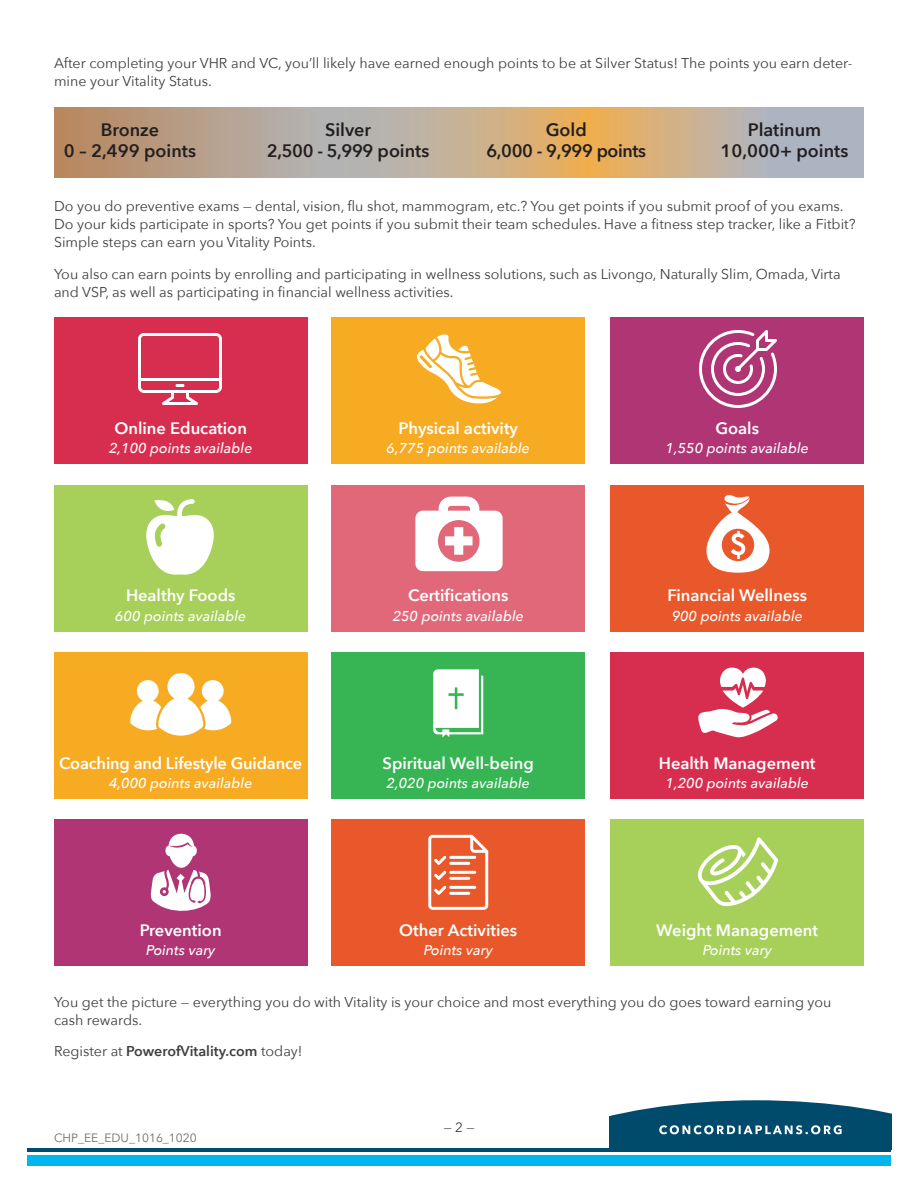
<style>
.page{position:relative;width:918px;height:1188px;background:#fff}
.page>*{position:absolute;margin:0;border:0;box-sizing:border-box;transform-origin:0 0}
.Subhead{font:600 18px "Avenir Next";color:#231f20}
.Subhead-2{font:600 18px "Avenir Next";letter-spacing:-.02em;color:#231f20}
.Points_head{font:600 16.5px "Avenir Next";color:#fff}
.Body{font:14.25px/18px "Avenir Next";color:#3e3e3f}
.Points{font:italic 500 14.25px "Avenir Next";color:#fff}
.Body-2{font:600 14.25px "Avenir Next";color:#3e3e3f}
.Body-3{font:13.5px "Avenir Next";color:#3e3e3f}
.Form_Number{font:12px "Avenir Next";color:#6c6d70}
.s1{font-weight:400}
</style>
<div class="page">
<svg style="left:54px;top:107px;width:810px;height:71px;background:#c1aa91"></svg>
<div style="left:332px;top:485px;width:253px;height:146px;background:#e06879"></div>
<svg style="left:415px;top:497px;width:88px;height:74px"></svg>
<div style="left:610px;top:485px;width:254px;height:146px;background:#e8582b"></div>
<svg style="left:706px;top:495px;width:64px;height:78px"></svg>
<div style="left:610px;top:652px;width:254px;height:147px;background:#d72e4f"></div>
<svg style="left:698px;top:667px;width:80px;height:70px"></svg>
<div style="left:610px;top:820px;width:254px;height:146px;background:#a6d059"></div>
<svg style="left:698px;top:837px;width:80px;height:69px"></svg>
<div style="left:54px;top:318px;width:254px;height:146px;background:#d72e4f"></div>
<svg style="left:138px;top:333px;width:84px;height:72px"></svg>
<div style="left:332px;top:318px;width:253px;height:146px;background:#f7ab23"></div>
<svg style="left:417px;top:334px;width:84px;height:70px"></svg>
<div style="left:610px;top:318px;width:254px;height:146px;background:#af3575"></div>
<svg style="left:699px;top:330px;width:78px;height:78px"></svg>
<div style="left:54px;top:485px;width:254px;height:146px;background:#a6d059"></div>
<svg style="left:146px;top:499px;width:68px;height:76px"></svg>
<div style="left:332px;top:652px;width:253px;height:147px;background:#37b555"></div>
<svg style="left:433px;top:669px;width:50px;height:68px;background:#ddf2e2"></svg>
<div style="left:54px;top:652px;width:254px;height:147px;background:#f7ab23"></div>
<svg style="left:130px;top:673px;width:101px;height:63px"></svg>
<div style="left:27px;top:1155px;width:864px;height:11px;background:#00b6ef"></div>
<hr style="left:27px;top:1148px;width:864px;height:3px;background:#004b6c">
<svg style="left:610px;top:1100px;width:281px;height:48px;background:#266682"></svg>
<div style="left:54px;top:820px;width:254px;height:146px;background:#af3575"></div>
<div style="left:332px;top:820px;width:253px;height:146px;background:#e8582b"></div>
<svg style="left:150px;top:834px;width:61px;height:77px"></svg>
<svg style="left:428px;top:835px;width:60px;height:75px"></svg>
<p class="Body" style="left:54px;top:54px;width:800px">After completing your VHR and VC, you’ll likely have earned enough points to be at Silver Status! The points you earn deter&shy;mine your Vitality Status.</p>
<p class="Subhead" style="left:101px;top:114px;width:60px">Bronze</p>
<p class="Subhead" style="left:64px;top:135px;width:134px">0 – 2,499 points</p>
<p class="Subhead" style="left:325px;top:114px;width:48px">Silver</p>
<p class="Subhead" style="left:267px;top:135px;width:164px">2,500 - 5,999 points</p>
<p class="Subhead" style="left:546px;top:114px;width:43px">Gold</p>
<p class="Subhead-2" style="left:486px;top:135px;width:161px">6,000 - 9,999 points</p>
<p class="Subhead" style="left:748px;top:114px;width:75px">Platinum</p>
<p class="Subhead" style="left:721px;top:135px;width:129px">10,000+ points</p>
<p class="Body" style="left:54px;top:197px;width:803px">Do you do preventive exams — dental, vision, flu shot, mammogram, etc.? You get points if you submit proof of you exams.<br>Do your kids participate in sports? You get points if you submit their team schedules. Have a fitness step tracker, like a Fitbit?<br>Simple steps can earn you Vitality Points.</p>
<p class="Body" style="left:54px;top:264px;width:788px">You also can earn points by enrolling and participating in wellness solutions, such as Livongo, Naturally Slim, Omada, Virta and VSP, as well as participating in financial wellness activities.</p>
<p class="Points_head" style="left:115px;top:414px;width:134px">Online Education</p>
<p class="Points" style="left:109px;top:436px;width:145px">2,100 points available</p>
<p class="Points_head" style="left:398px;top:414px;width:121px">Physical activity</p>
<p class="Points" style="left:387px;top:436px;width:145px">6,775 points available</p>
<p class="Points_head" style="left:715px;top:414px;width:45px">Goals</p>
<p class="Points" style="left:666px;top:436px;width:145px">1,550 points available</p>
<p class="Points_head" style="left:126px;top:581px;width:111px">Healthy Foods</p>
<p class="Points" style="left:115px;top:604px;width:133px">600 points available</p>
<p class="Points_head" style="left:408px;top:581px;width:102px">Certifications</p>
<p class="Points" style="left:393px;top:604px;width:133px">250 points available</p>
<p class="Points_head" style="left:667px;top:581px;width:141px">Financial Wellness</p>
<p class="Points" style="left:672px;top:604px;width:133px">900 points available</p>
<p class="Points_head" style="left:59px;top:749px;width:245px">Coaching and Lifestyle Guidance</p>
<p class="Points" style="left:109px;top:771px;width:145px">4,000 points available</p>
<p class="Points_head" style="left:383px;top:749px;width:153px">Spiritual Well-being</p>
<p class="Points" style="left:387px;top:771px;width:145px">2,020 points available</p>
<p class="Points_head" style="left:659px;top:749px;width:158px">Health Management</p>
<p class="Points" style="left:666px;top:771px;width:145px">1,200 points available</p>
<p class="Points_head" style="left:140px;top:916px;width:83px">Prevention</p>
<p class="Points" style="left:146px;top:938px;width:71px">Points vary</p>
<p class="Points_head" style="left:399px;top:916px;width:120px">Other Activities</p>
<p class="Points" style="left:424px;top:938px;width:71px">Points vary</p>
<p class="Points_head" style="left:656px;top:916px;width:163px">Weight Management</p>
<p class="Points" style="left:703px;top:938px;width:71px">Points vary</p>
<p class="Body" style="left:54px;top:992px;width:779px">You get the picture — everything you do with Vitality is your choice and most everything you do goes toward earning you cash rewards.</p>
<p class="Body-2" style="left:54px;top:1039px;width:250px"><span class="s1">Register at</span> PowerofVitality.com <span class="s1">today!</span></p>
<p class="Form_Number" style="left:54px;top:1127px;width:144px">CHP_EE_EDU_1016_1020</p>
<p class="Body-3" style="left:444px;top:1116px;width:32px">— 2 —</p>
</div>
